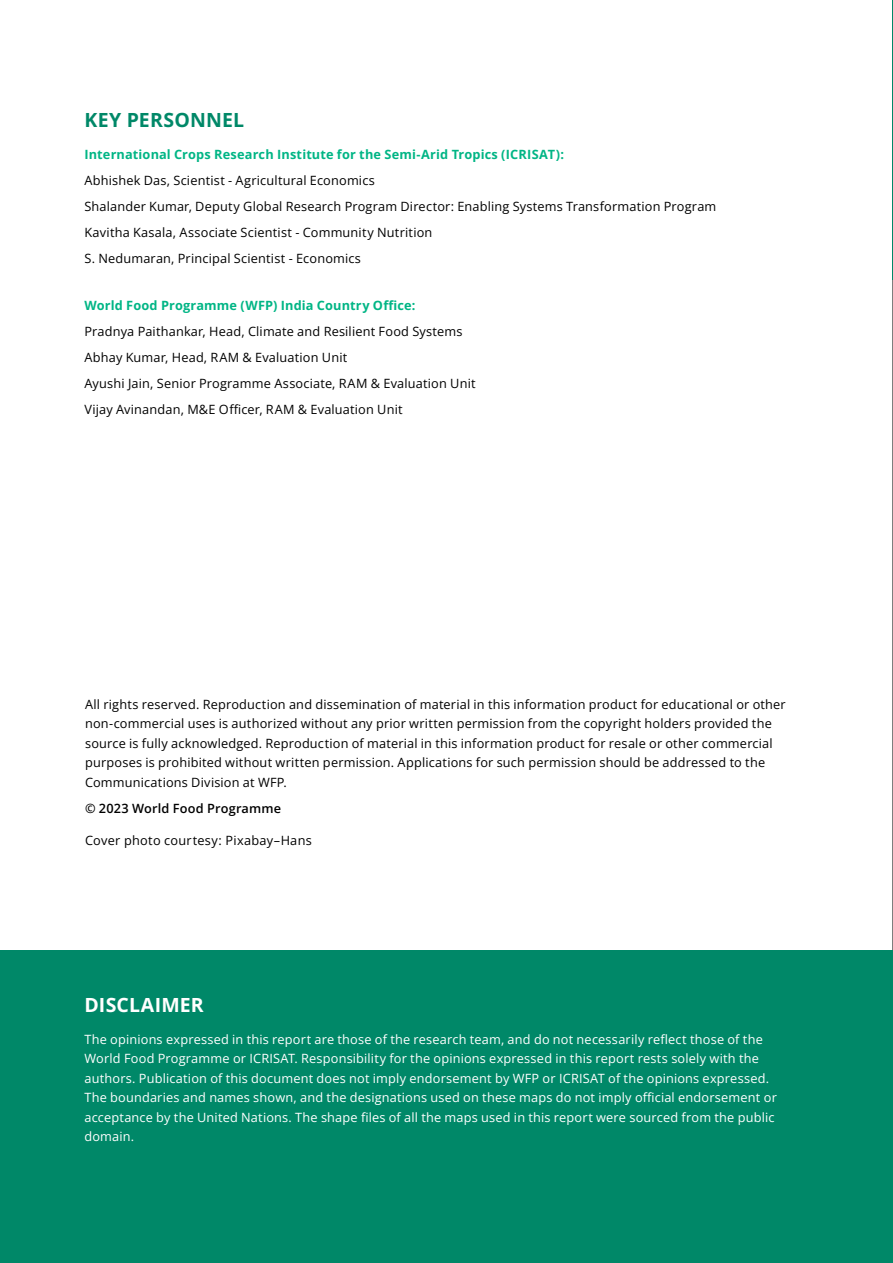
<style>
.page{position:relative;width:893px;height:1263px;background:#fff}
.page>*{position:absolute;margin:0;border:0;box-sizing:border-box;transform-origin:0 0}
.t1{font:700 19.5px "Open Sans";letter-spacing:.01em;color:#008868}
.t2{font:700 19.5px "Open Sans";letter-spacing:.01em;color:#fff}
.t3{font:12.75px/26px "Open Sans";letter-spacing:.015em;color:#000}
.t4{font:12.75px/19.5px "Open Sans";letter-spacing:.015em;color:#fff}
.t5{font:700 12.75px "Open Sans";letter-spacing:.01em;color:#00b585}
.t6{font:600 12.75px "Open Sans";letter-spacing:.015em;color:#000}
</style>
<div class="page">
<hr style="left:892px;top:0;width:1px;height:1263px;background:#000">
<hr style="left:892px;top:0;width:1px;height:279px;background:#008868">
<div style="left:0;top:951px;width:893px;height:312px;background:#008868"></div>
<h1 class="t1" style="left:84px;top:107px;width:161px">Key Personn el</h1>
<p class="t5" style="left:84px;top:146px;width:481px">International Crops Research Institute for the Semi-Arid Tropics (ICRISAT):</p>
<p class="t3" style="left:84px;top:167px;width:633px">Abhishek Das, Scientist - Agricultural Economics<br>Shalander Kumar, Deputy Global Research Program Director: Enabling Systems Transformation Program Kavitha Kasala, Associate Scientist - Community Nutrition<br>S. Nedumaran, Principal Scientist - Economics</p>
<p class="t5" style="left:84px;top:296px;width:333px">World Food Programme (WFP) India Country Office:</p>
<p class="t3" style="left:84px;top:318px;width:393px">Pradnya Paithankar, Head, Climate and Resilient Food Systems Abhay Kumar, Head, RAM &amp; Evaluation Unit<br>Ayushi Jain, Senior Programme Associate, RAM &amp; Evaluation Unit Vijay Avinandan, M&amp;E Officer, RAM &amp; Evaluation Unit</p>
<p class="t3" style="left:85px;top:694px;width:702px;line-height:19.5px">All rights reserved. Reproduction and dissemination of material in this information product for educational or other non-commercial uses is authorized without any prior written permission from the copyright holders provided the source is fully acknowledged. Reproduction of material in this information product for resale or other commercial purposes is prohibited without written permission. Applications for such permission should be addressed to the Communications Division at WFP.</p>
<p class="t6" style="left:85px;top:799px;width:198px">© 2023 World Food Programme</p>
<p class="t3" style="left:85px;top:827px;width:228px">Cover photo courtesy: Pixabay–Hans</p>
<h1 class="t2" style="left:84px;top:991px;width:117px">Disclaimer</h1>
<p class="t4" style="left:84px;top:1029px;width:694px">The opinions expressed in this report are those of the research team, and do not necessarily reflect those of the World Food Programme or ICRISAT. Responsibility for the opinions expressed in this report rests solely with the authors. Publication of this document does not imply endorsement by WFP or ICRISAT of the opinions expressed.<br>The boundaries and names shown, and the designations used on these maps do not imply official endorsement or acceptance by the United Nations. The shape files of all the maps used in this report were sourced from the public domain.</p>
</div>
